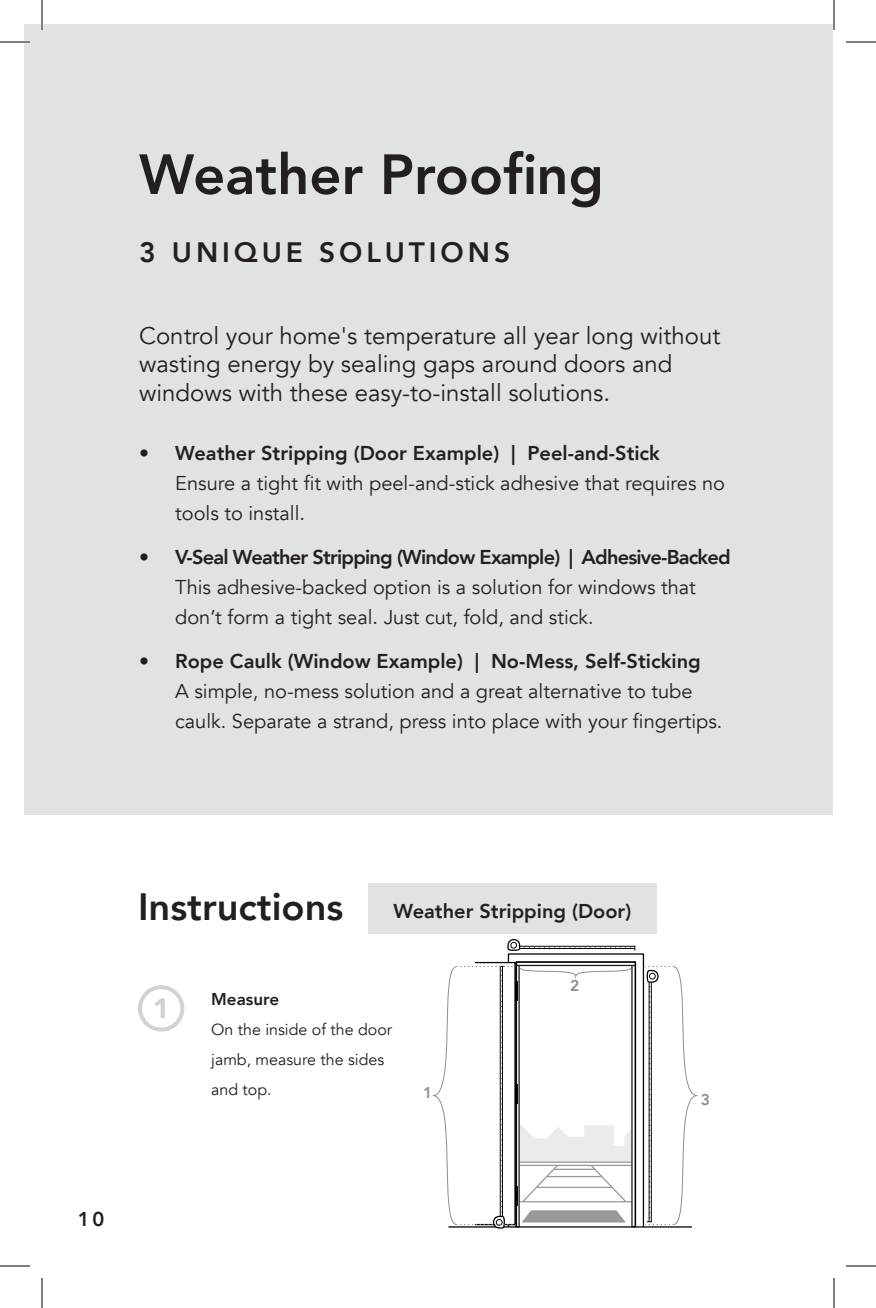
<style>
.page{position:relative;width:876px;height:1308px;background:#fff}
.page>*{position:absolute;margin:0;border:0;box-sizing:border-box;transform-origin:0 0}
.t1{font:800 56px "Avenir";color:#231f20}
.t2{font:800 38px "Avenir";color:#231f20}
.t3{font:800 28px "Avenir";letter-spacing:.14em;color:#231f20}
.t4{font:900 28px "Avenir";color:#d1d2d4}
.t5{font:24px/28.8px "Avenir";color:#231f20}
.t6{font:20px/30px "Avenir";color:#231f20}
.t7{font:800 20px "Avenir";color:#231f20}
.t8{font:800 20px "Avenir";letter-spacing:-.04em;color:#231f20}
.t9{font:800 17px "Avenir";color:#231f20}
.t10{font:16px/30px "Avenir";color:#231f20}
.t11{font:800 15.6px "Avenir";color:#8d8d8d}
</style>
<div class="page">
<div style="left:368px;top:883px;width:288px;height:51px;background:#e1e2e4"></div>
<div style="left:516px;top:962px;width:120px;height:4px;border:1px solid #201d1e"></div>
<div style="left:508px;top:953px;width:136px;height:274px;border:1px solid #040503"></div>
<div style="left:516px;top:961px;width:120px;height:266px;border:1px solid #040503"></div>
<hr style="left:449px;top:1226px;width:242px;height:2px;background:#040503">
<svg style="left:507px;top:939px;width:129px;height:12px"></svg>
<svg style="left:645px;top:966px;width:53px;height:259px"></svg>
<svg style="left:432px;top:966px;width:200px;height:263px"></svg>
<div style="left:24px;top:24px;width:809px;height:791px;background:#e1e2e4"></div>
<div style="left:138px;top:985px;width:46px;height:47px;border:4px solid #d1d2d4;border-radius:50%"></div>
<hr style="left:0;top:41px;width:30px;height:2px;background:#fff">
<hr style="left:41px;top:0;width:2px;height:30px;background:#fff">
<hr style="left:0;top:42px;width:30px;height:1px;background:#000">
<hr style="left:846px;top:42px;width:30px;height:1px;background:#000">
<hr style="left:0;top:1266px;width:30px;height:1px;background:#000">
<hr style="left:846px;top:1266px;width:30px;height:1px;background:#000">
<hr style="left:42px;top:0;width:1px;height:30px;background:#000">
<hr style="left:42px;top:1278px;width:1px;height:30px;background:#000">
<hr style="left:834px;top:0;width:1px;height:30px;background:#000">
<hr style="left:834px;top:1278px;width:1px;height:30px;background:#000">
<h1 class="t1" style="left:139px;top:131px;width:466px">Weather Proofing</h1>
<h3 class="t3" style="left:139px;top:230px;width:372px">3 UNIQUE SOLUTIONS</h3>
<p class="t5" style="left:139px;top:321px;width:583px">Control your home's temperature all year long without wasting energy by sealing gaps around doors and windows with these easy-to-install solutions.</p>
<p class="t7" style="left:139px;top:437px;width:522px">• Weather Stripping (Door Example) | Peel-and-Stick</p>
<p class="t6" style="left:175px;top:468px;width:551px">Ensure a tight fit with peel-and-stick adhesive that requires no tools to install.</p>
<p class="t8" style="left:139px;top:541px;width:593px">• V-Seal Weather Stripping (Window Example) | Adhesive-Backed</p>
<p class="t6" style="left:175px;top:572px;width:522px">This adhesive-backed option is a solution for windows that don’t form a tight seal. Just cut, fold, and stick.</p>
<p class="t7" style="left:139px;top:645px;width:563px">• Rope Caulk (Window Example) | No-Mess, Self-Sticking</p>
<p class="t6" style="left:175px;top:676px;width:549px">A simple, no-mess solution and a great alternative to tube caulk. Separate a strand, press into place with your fingertips.</p>
<h2 class="t2" style="left:138px;top:877px;width:207px">Instructions</h2>
<p class="t7" style="left:394px;top:896px;width:239px">Weather Stripping (Door)</p>
<h3 class="t4" style="left:153px;top:985px;width:18px">1</h3>
<p class="t9" style="left:211px;top:985px;width:69px">Measure</p>
<p class="t10" style="left:211px;top:1014px;width:183px">On the inside of the door jamb, measure the sides and top.</p>
<p class="t11" style="left:423px;top:1080px;width:11px">1</p>
<p class="t11" style="left:570px;top:974px;width:11px">2</p>
<p class="t7" style="left:78px;top:1203px;width:28px">10</p>
<p class="t11" style="left:701px;top:1088px;width:11px">3</p>
</div>
